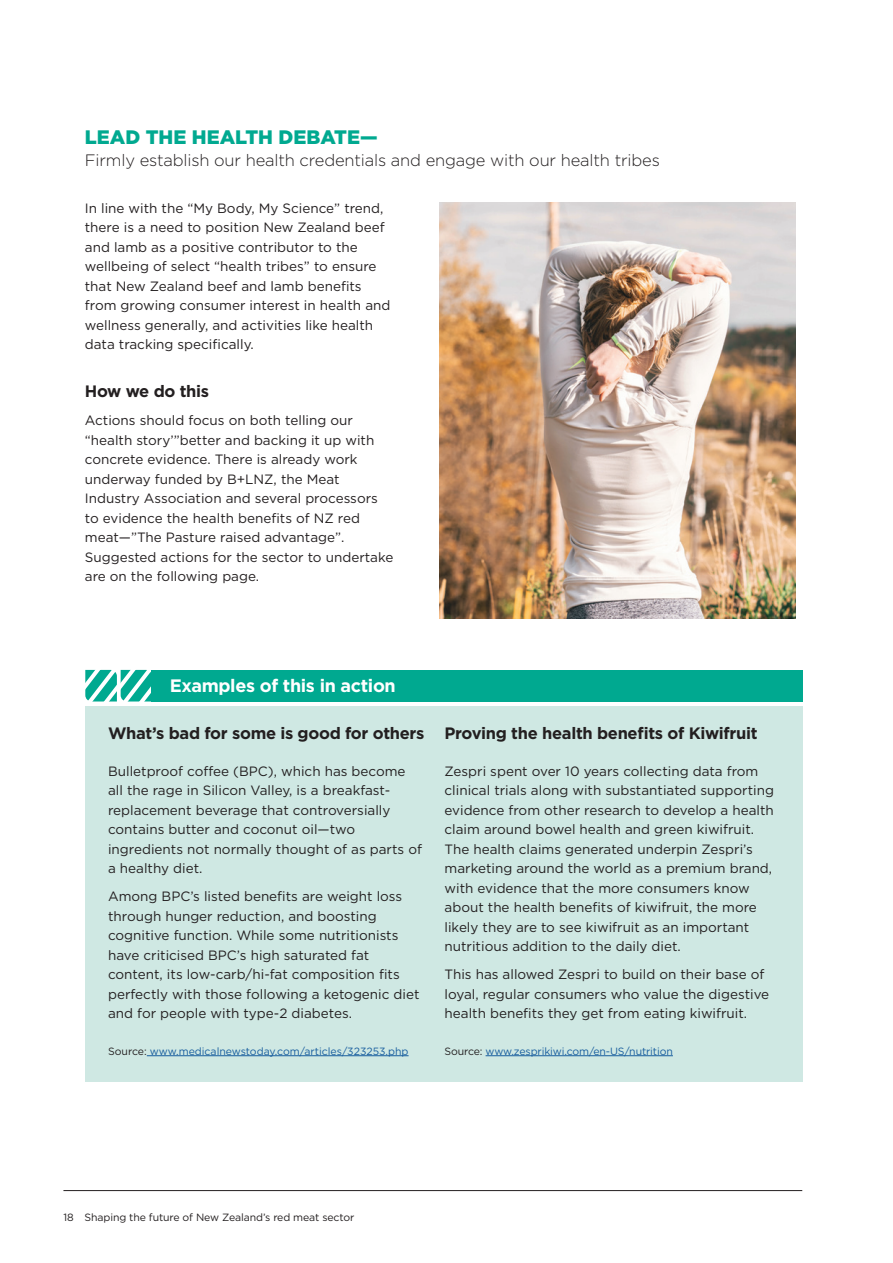
<style>
.page{position:relative;width:893px;height:1263px;background:#fff}
.page>*{position:absolute;margin:0;border:0;box-sizing:border-box;transform-origin:0 0}
.heading_1{font:900 19.5px "Gotham";color:#00a990}
.picture_heading{font:700 18px "Gotham";letter-spacing:-.02em;color:#fff}
.heading_1-2{font:700 16.5px "Gotham";letter-spacing:-.02em;color:#231f20}
.heading_1-3{font:300 16.5px "Gotham";letter-spacing:-.01em;color:#231f20}
.body{font:13.5px/19.5px "Gotham";color:#231f20}
.source{font:10.5px "Gotham";letter-spacing:-.01em;color:#175d9e}
.t1{font:10.5px "Gotham";letter-spacing:-.01em;color:#231f20}
.s1{color:#231f20}
</style>
<div class="page">
<div style="left:85px;top:706px;width:718px;height:376px;background:#cfe8e3"></div>
<div style="left:85px;top:670px;width:718px;height:31px;background:#00a990"></div>
<svg style="left:85px;top:670px;width:66px;height:31px"></svg>
<hr style="left:147px;top:1055px;width:262px;height:1px;background:#175d9e">
<hr style="left:486px;top:1055px;width:187px;height:1px;background:#175d9e">
<img style="left:439px;top:202px;width:357px;height:416px">
<hr style="left:63px;top:1190px;width:739px;height:1px;background:#231f20">
<p class="heading_1" style="left:85px;top:123px;width:294px">LEAD THE HEALTH DEBATE—</p>
<p class="heading_1-3" style="left:85px;top:150px;width:577px">Firmly establish our health credentials and engage with our health tribes</p>
<p class="body" style="left:85px;top:198px;width:307px">In line with the “My Body, My Science” trend, there is a need to position New Zealand beef and lamb as a positive contributor to the wellbeing of select “health tribes” to ensure that New Zealand beef and lamb benefits from growing consumer interest in health and wellness generally, and activities like health data tracking specifically.</p>
<p class="heading_1-2" style="left:85px;top:381px;width:126px">How we do this</p>
<p class="body" style="left:85px;top:411px;width:310px">Actions should focus on both telling our “health story’”better and backing it up with concrete evidence. There is already work underway funded by B+LNZ, the Meat Industry Association and several processors to evidence the health benefits of NZ red meat—”The Pasture raised advantage”.<br>Suggested actions for the sector to undertake are on the following page.</p>
<p class="picture_heading" style="left:170px;top:674px;width:227px">Examples of this in action</p>
<p class="heading_1-2" style="left:108px;top:723px;width:318px">What’s bad for some is good for others</p>
<p class="body" style="left:108px;top:761px;width:315px">Bulletproof coffee (BPC), which has become all the rage in Silicon Valley, is a breakfast&shy;replacement beverage that controversially contains butter and coconut oil—two ingredients not normally thought of as parts of a healthy diet.</p>
<p class="body" style="left:108px;top:886px;width:313px">Among BPC’s listed benefits are weight loss through hunger reduction, and boosting cognitive function. While some nutritionists have criticised BPC’s high saturated fat content, its low-carb/hi-fat composition fits perfectly with those following a ketogenic diet and for people with type-2 diabetes.</p>
<p class="source" style="left:108px;top:1044px;width:302px"><span class="s1">Source:</span> www.medicalnewstoday.com/articles/323253.php</p>
<p class="heading_1-2" style="left:445px;top:723px;width:315px">Proving the health benefits of Kiwifruit</p>
<p class="body" style="left:445px;top:761px;width:331px">Zespri spent over 10 years collecting data from clinical trials along with substantiated supporting evidence from other research to develop a health claim around bowel health and green kiwifruit.<br>The health claims generated underpin Zespri’s marketing around the world as a premium brand, with evidence that the more consumers know about the health benefits of kiwifruit, the more likely they are to see kiwifruit as an important nutritious addition to the daily diet.</p>
<p class="body" style="left:445px;top:964px;width:326px">This has allowed Zespri to build on their base of loyal, regular consumers who value the digestive health benefits they get from eating kiwifruit.</p>
<p class="source" style="left:445px;top:1044px;width:230px"><span class="s1">Source:</span> www.zesprikiwi.com/en-US/nutrition</p>
<p class="t1" style="left:63px;top:1211px;width:292px">18 Shaping the future of New Zealand’s red meat sector</p>
</div>
